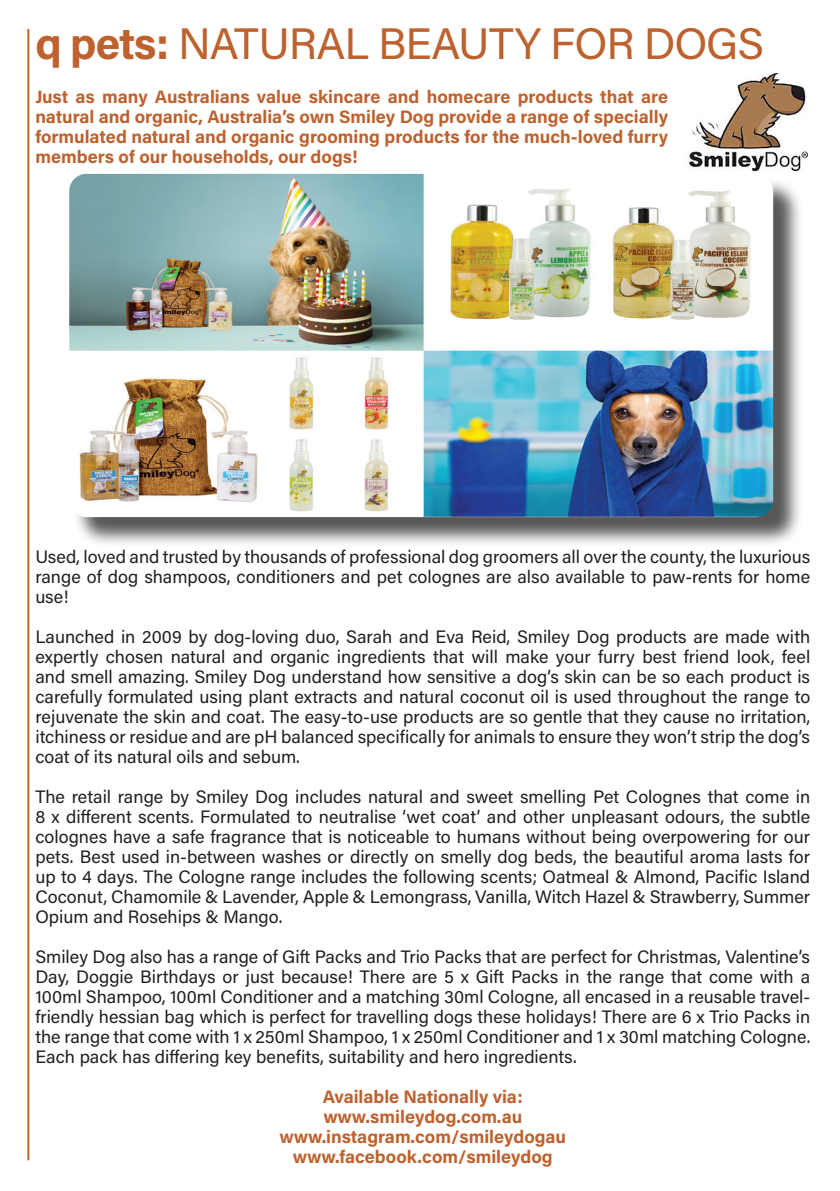
<style>
.page{position:relative;width:840px;height:1191px;background:#fff}
.page>*{position:absolute;margin:0;border:0;box-sizing:border-box;transform-origin:0 0}
.heads{font:44px "Acumin Pro";letter-spacing:-.025em;color:#bd612e}
.t1{font:18px/20px "Acumin Pro";color:#231f20;text-align:justify}
.t2{font:700 18px/20px "Acumin Pro";color:#bd612e;text-align:justify}
.s1{font-weight:700}
</style>
<div class="page">
<hr style="left:27px;top:29px;width:2px;height:1131px;background:#bd612e">
<div style="left:73px;top:178px;width:730px;height:370px;background:#231f20;opacity:.75"></div>
<img style="left:69px;top:174px;width:703px;height:343px">
<img style="left:689px;top:73px;width:118px;height:98px">
<p class="heads" style="left:35px;top:13px;width:730px"><span class="s1">q pets:</span> NATURAL BEAUTY FOR DOGS</p>
<p class="t2" style="left:35px;top:86px;width:634px">Just as many Australians value skincare and homecare products that are natural and organic, Australia’s own Smiley Dog provide a range of specially formulated natural and organic grooming products for the much-loved furry members of our households, our dogs!</p>
<p class="t1" style="left:35px;top:546px;width:776px">Used, loved and trusted by thousands of professional dog groomers all over the county, the luxurious range of dog shampoos, conditioners and pet colognes are also available to paw-rents for home use!</p>
<p class="t1" style="left:35px;top:626px;width:776px">Launched in 2009 by dog-loving duo, Sarah and Eva Reid, Smiley Dog products are made with expertly chosen natural and organic ingredients that will make your furry best friend look, feel and smell amazing. Smiley Dog understand how sensitive a dog’s skin can be so each product is carefully formulated using plant extracts and natural coconut oil is used throughout the range to rejuvenate the skin and coat. The easy-to-use products are so gentle that they cause no irritation, itchiness or residue and are pH balanced specifically for animals to ensure they won’t strip the dog’s coat of its natural oils and sebum.</p>
<p class="t1" style="left:35px;top:786px;width:776px">The retail range by Smiley Dog includes natural and sweet smelling Pet Colognes that come in 8 x different scents. Formulated to neutralise ‘wet coat’ and other unpleasant odours, the subtle colognes have a safe fragrance that is noticeable to humans without being overpowering for our pets. Best used in-between washes or directly on smelly dog beds, the beautiful aroma lasts for up to 4 days. The Cologne range includes the following scents; Oatmeal &amp; Almond, Pacific Island Coconut, Chamomile &amp; Lavender, Apple &amp; Lemongrass, Vanilla, Witch Hazel &amp; Strawberry, Summer Opium and Rosehips &amp; Mango.</p>
<p class="t1" style="left:35px;top:946px;width:776px">Smiley Dog also has a range of Gift Packs and Trio Packs that are perfect for Christmas, Valentine’s Day, Doggie Birthdays or just because! There are 5 x Gift Packs in the range that come with a 100ml Shampoo, 100ml Conditioner and a matching 30ml Cologne, all encased in a reusable travel&shy;friendly hessian bag which is perfect for travelling dogs these holidays! There are 6 x Trio Packs in the range that come with 1 x 250ml Shampoo, 1 x 250ml Conditioner and 1 x 30ml matching Cologne.<br>Each pack has differing key benefits, suitability and hero ingredients.</p>
<p class="t2" style="left:323px;top:1086px;width:201px">Available Nationally via:</p>
<p class="t2" style="left:323px;top:1106px;width:200px">www.smileydog.com.au</p>
<p class="t2" style="left:279px;top:1126px;width:288px">www.instagram.com/smileydogau</p>
<p class="t2" style="left:293px;top:1146px;width:261px">www.facebook.com/smileydog</p>
</div>
